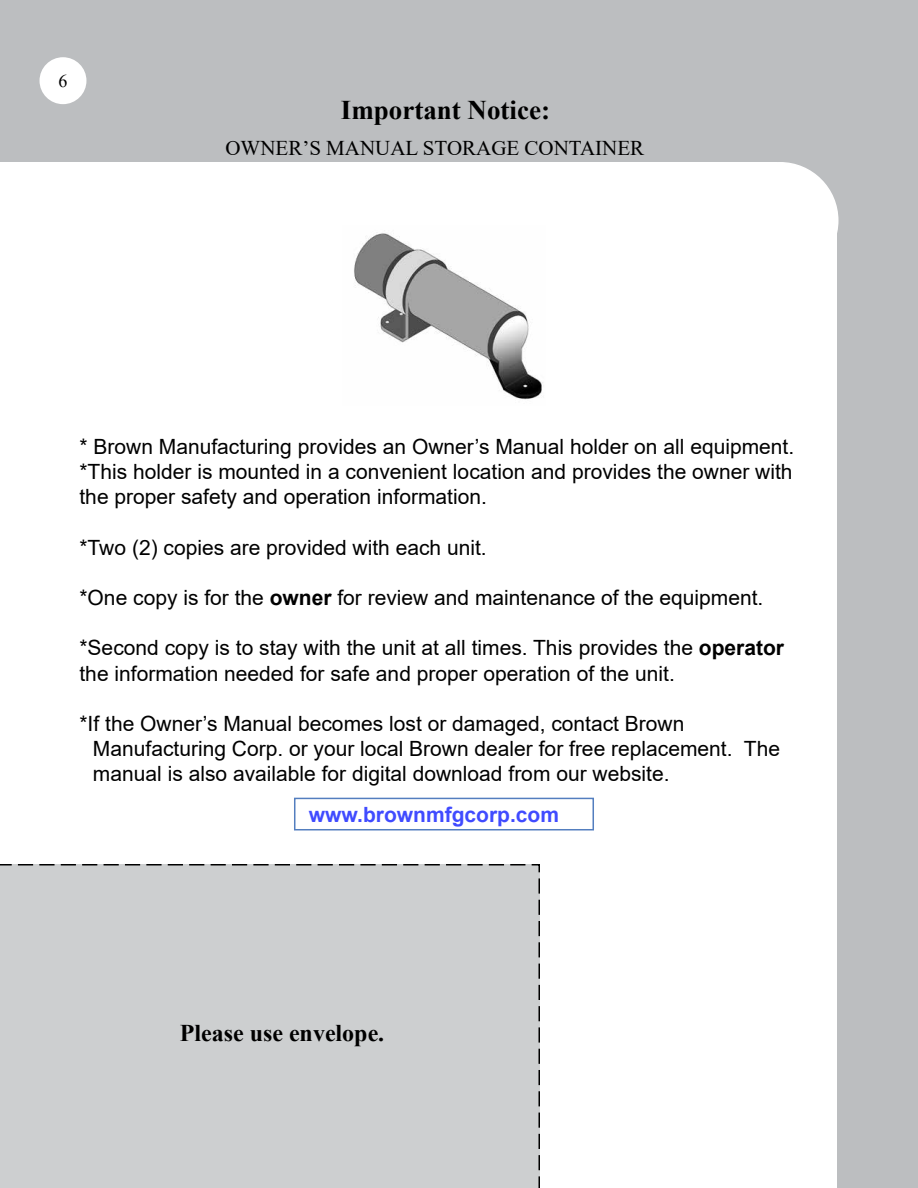
<style>
.page{position:relative;width:918px;height:1188px;background:#fff}
.page>*{position:absolute;margin:0;border:0;box-sizing:border-box;transform-origin:0 0}
.t1{font:700 27px "Times New Roman";color:#000}
.t2{font:700 24px "Times New Roman";color:#000}
.t3{font:21px/25.2px "Arial";color:#000}
.t4{font:21px "Times New Roman";color:#000}
.t5{font:700 21px "Arial";color:#404bff}
.t6{font:18px "Times New Roman";color:#000}
.s1{font-weight:700}
</style>
<div class="page">
<div style="left:0;top:0;width:918px;height:162px;background:#bcbec0"></div>
<div style="left:777px;top:162px;width:63px;height:63px;background:#bcbec0"></div>
<div style="left:837px;top:162px;width:81px;height:1026px;background:#bcbec0"></div>
<div style="left:722px;top:163px;width:116px;height:115px;background:#fff;border-radius:50%"></div>
<div style="left:722px;top:162px;width:116px;height:117px;border:2px solid #fff;border-radius:50%"></div>
<div style="left:0;top:864px;width:540px;height:324px;background:#cdcfd0"></div>
<div style="left:40px;top:57px;width:46px;height:47px;background:#fff;border-radius:50%"></div>
<img style="left:354px;top:230px;width:189px;height:170px">
<div style="left:294px;top:798px;width:300px;height:32px;border:2px solid #537ebf"></div>
<p class="t6" style="left:58px;top:68px;width:10px">6</p>
<p class="t1" style="left:341px;top:90px;width:211px">Important Notice:</p>
<p class="t4" style="left:225px;top:133px;width:420px">OWNER’S MANUAL STORAGE CONTAINER</p>
<p class="t3" style="left:79px;top:434px;width:716px;text-align:justify">* Brown Manufacturing provides an Owner’s Manual holder on all equipment. *This holder is mounted in a convenient location and provides the owner with the proper safety and operation information.</p>
<p class="t3" style="left:79px;top:535px;width:409px">*Two (2) copies are provided with each unit.</p>
<p class="t3" style="left:79px;top:585px;width:685px">*One copy is for the <span class="s1">owner</span> for review and maintenance of the equipment.</p>
<p class="t3" style="left:79px;top:635px;width:706px">*Second copy is to stay with the unit at all times. This provides the <span class="s1">operator </span>the information needed for safe and proper operation of the unit.</p>
<p class="t3" style="left:93px;top:711px;width:689px;text-indent:-14px">*If the Owner’s Manual becomes lost or damaged, contact Brown<br>Manufacturing Corp. or your local Brown dealer for free replacement. The manual is also available for digital download from our website.</p>
<p class="t5" style="left:309px;top:800px;width:252px">www.brownmfgcorp.com</p>
<p class="t2" style="left:180px;top:1015px;width:206px">Please use envelope.</p>
</div>
